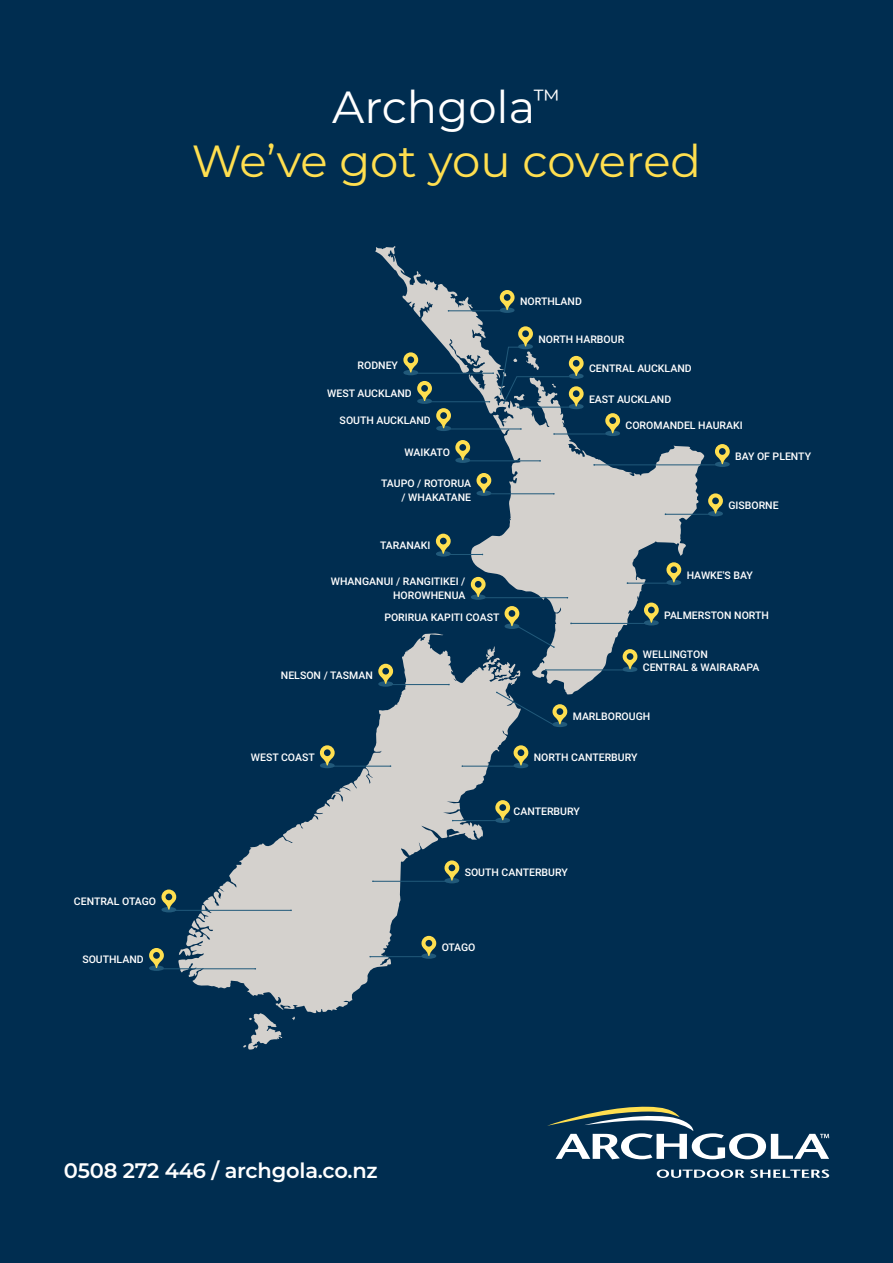
<style>
.page{position:relative;width:893px;height:1263px;background:#002d50}
.page>*{position:absolute;margin:0;border:0;box-sizing:border-box;transform-origin:0 0}
.t1{font:45px/54px "Montserrat";color:#ffdf4f;text-align:center}
.t2{font:600 21px "Montserrat";letter-spacing:-.01em;color:#fff}
.t3{font:500 10.5px/13.5px "Roboto";color:#fff;text-align:right}
.s1{color:#fff}
</style>
<div class="page">
<svg style="left:178px;top:694px;width:336px;height:355px"></svg>
<svg style="left:375px;top:246px;width:329px;height:448px"></svg>
<hr style="left:462px;top:766px;width:53px;height:1px;background:#21597a">
<svg style="left:514px;top:745px;width:14px;height:23px"></svg>
<div style="left:518px;top:749px;width:6px;height:7px;background:#002d50;border-radius:50%"></div>
<svg style="left:496px;top:692px;width:71px;height:35px"></svg>
<div style="left:556px;top:708px;width:7px;height:7px;background:#002d50;border-radius:50%"></div>
<hr style="left:370px;top:956px;width:53px;height:1px;background:#21597a">
<svg style="left:421px;top:936px;width:15px;height:23px"></svg>
<div style="left:425px;top:940px;width:7px;height:7px;background:#002d50;border-radius:50%"></div>
<hr style="left:373px;top:881px;width:73px;height:1px;background:#21597a">
<svg style="left:444px;top:860px;width:15px;height:23px"></svg>
<div style="left:449px;top:864px;width:6px;height:7px;background:#002d50;border-radius:50%"></div>
<hr style="left:453px;top:820px;width:45px;height:1px;background:#21597a">
<svg style="left:378px;top:664px;width:15px;height:23px"></svg>
<div style="left:382px;top:668px;width:7px;height:6px;background:#002d50;border-radius:50%"></div>
<hr style="left:390px;top:684px;width:59px;height:1px;background:#21597a">
<svg style="left:320px;top:745px;width:15px;height:23px"></svg>
<div style="left:324px;top:749px;width:7px;height:7px;background:#002d50;border-radius:50%"></div>
<hr style="left:332px;top:766px;width:59px;height:1px;background:#21597a">
<svg style="left:161px;top:889px;width:15px;height:23px"></svg>
<div style="left:166px;top:893px;width:6px;height:7px;background:#002d50;border-radius:50%"></div>
<hr style="left:173px;top:910px;width:118px;height:1px;background:#21597a">
<svg style="left:149px;top:948px;width:15px;height:23px"></svg>
<div style="left:153px;top:952px;width:7px;height:7px;background:#002d50;border-radius:50%"></div>
<hr style="left:161px;top:968px;width:94px;height:1px;background:#21597a">
<svg style="left:436px;top:534px;width:15px;height:23px"></svg>
<div style="left:440px;top:538px;width:7px;height:6px;background:#002d50;border-radius:50%"></div>
<hr style="left:448px;top:554px;width:34px;height:1px;background:#21597a">
<svg style="left:471px;top:577px;width:15px;height:23px"></svg>
<div style="left:475px;top:581px;width:7px;height:7px;background:#002d50;border-radius:50%"></div>
<hr style="left:483px;top:597px;width:84px;height:1px;background:#21597a">
<svg style="left:455px;top:440px;width:15px;height:23px"></svg>
<div style="left:459px;top:444px;width:7px;height:7px;background:#002d50;border-radius:50%"></div>
<hr style="left:467px;top:461px;width:73px;height:1px;background:#21597a">
<hr style="left:448px;top:429px;width:73px;height:1px;background:#21597a">
<svg style="left:417px;top:381px;width:34px;height:50px"></svg>
<div style="left:421px;top:385px;width:7px;height:7px;background:#002d50;border-radius:50%"></div>
<hr style="left:429px;top:401px;width:60px;height:1px;background:#21597a">
<svg style="left:403px;top:352px;width:15px;height:23px"></svg>
<div style="left:407px;top:356px;width:7px;height:7px;background:#002d50;border-radius:50%"></div>
<hr style="left:415px;top:373px;width:78px;height:1px;background:#21597a">
<svg style="left:476px;top:473px;width:15px;height:23px"></svg>
<div style="left:481px;top:477px;width:6px;height:7px;background:#002d50;border-radius:50%"></div>
<hr style="left:488px;top:493px;width:66px;height:1px;background:#21597a">
<svg style="left:505px;top:606px;width:50px;height:42px"></svg>
<hr style="left:448px;top:311px;width:53px;height:1px;background:#21597a">
<svg style="left:500px;top:290px;width:15px;height:23px"></svg>
<div style="left:504px;top:294px;width:6px;height:7px;background:#002d50;border-radius:50%"></div>
<hr style="left:594px;top:465px;width:122px;height:1px;background:#21597a">
<svg style="left:715px;top:444px;width:15px;height:23px"></svg>
<div style="left:719px;top:448px;width:7px;height:7px;background:#002d50;border-radius:50%"></div>
<hr style="left:554px;top:434px;width:53px;height:1px;background:#21597a">
<svg style="left:605px;top:413px;width:15px;height:23px"></svg>
<div style="left:609px;top:417px;width:7px;height:7px;background:#002d50;border-radius:50%"></div>
<svg style="left:500px;top:326px;width:84px;height:83px"></svg>
<div style="left:522px;top:330px;width:7px;height:7px;background:#002d50;border-radius:50%"></div>
<hr style="left:665px;top:514px;width:45px;height:1px;background:#21597a">
<svg style="left:708px;top:493px;width:15px;height:23px"></svg>
<div style="left:712px;top:497px;width:7px;height:7px;background:#002d50;border-radius:50%"></div>
<hr style="left:627px;top:583px;width:41px;height:1px;background:#21597a">
<hr style="left:571px;top:623px;width:74px;height:1px;background:#21597a">
<svg style="left:666px;top:562px;width:15px;height:23px"></svg>
<div style="left:670px;top:566px;width:7px;height:7px;background:#002d50;border-radius:50%"></div>
<svg style="left:644px;top:603px;width:15px;height:22px"></svg>
<div style="left:648px;top:607px;width:7px;height:6px;background:#002d50;border-radius:50%"></div>
<hr style="left:546px;top:670px;width:78px;height:1px;background:#21597a">
<svg style="left:623px;top:649px;width:14px;height:23px"></svg>
<div style="left:627px;top:653px;width:6px;height:7px;background:#002d50;border-radius:50%"></div>
<svg style="left:495px;top:800px;width:15px;height:23px"></svg>
<div style="left:499px;top:804px;width:7px;height:7px;background:#002d50;border-radius:50%"></div>
<svg style="left:657px;top:1169px;width:87px;height:9px"></svg>
<svg style="left:750px;top:1169px;width:79px;height:9px"></svg>
<svg style="left:547px;top:1106px;width:282px;height:53px"></svg>
<h1 class="t1" style="left:192px;top:79px;width:511px"><span class="s1">Archgola</span><sup>™<br></sup>We’ve got you covered</h1>
<p class="t3" style="left:520px;top:294px;width:63px">NORTHLAND</p>
<p class="t3" style="left:358px;top:358px;width:42px">RODNEY</p>
<p class="t3" style="left:327px;top:386px;width:86px">WEST AUCKLAND</p>
<p class="t3" style="left:340px;top:413px;width:93px">SOUTH AUCKLAND</p>
<p class="t3" style="left:405px;top:445px;width:47px">WAIKATO</p>
<p class="t3" style="left:381px;top:476px;width:91px">TAUPO / ROTORUA / WHAKATANE</p>
<p class="t3" style="left:380px;top:538px;width:52px">TARANAKI</p>
<p class="t3" style="left:331px;top:574px;width:136px">WHANGANUI / RANGITIKEI /<br>HOROWHENUA</p>
<p class="t3" style="left:384px;top:611px;width:117px">PORIRUA KAPITI COAST</p>
<p class="t3" style="left:281px;top:668px;width:94px">NELSON / TASMAN</p>
<p class="t3" style="left:251px;top:750px;width:65px">WEST COAST</p>
<p class="t3" style="left:538px;top:332px;width:87px">NORTH HARBOUR</p>
<p class="t3" style="left:589px;top:361px;width:104px">CENTRAL AUCKLAND</p>
<p class="t3" style="left:589px;top:392px;width:84px">EAST AUCKLAND</p>
<p class="t3" style="left:625px;top:418px;width:119px">COROMANDEL HAURAKI</p>
<p class="t3" style="left:735px;top:449px;width:77px">BAY OF PLENTY</p>
<p class="t3" style="left:728px;top:498px;width:52px">GISBORNE</p>
<p class="t3" style="left:687px;top:568px;width:68px">HAWKE'S BAY</p>
<p class="t3" style="left:664px;top:608px;width:106px">PALMERSTON NORTH</p>
<p class="t3" style="left:643px;top:647px;width:118px;text-align:left">WELLINGTON<br>CENTRAL &amp; WAIRARAPA</p>
<p class="t3" style="left:573px;top:709px;width:79px">MARLBOROUGH</p>
<p class="t3" style="left:534px;top:750px;width:105px">NORTH CANTERBURY</p>
<p class="t3" style="left:514px;top:804px;width:68px">CANTERBURY</p>
<p class="t3" style="left:74px;top:894px;width:84px">CENTRAL OTAGO</p>
<p class="t3" style="left:82px;top:952px;width:63px">SOUTHLAND</p>
<p class="t3" style="left:465px;top:865px;width:105px">SOUTH CANTERBURY</p>
<p class="t3" style="left:442px;top:940px;width:35px">OTAGO</p>
<h2 class="t2" style="left:64px;top:1155px;width:315px">0508 272 446 / archgola.co.nz</h2>
</div>
